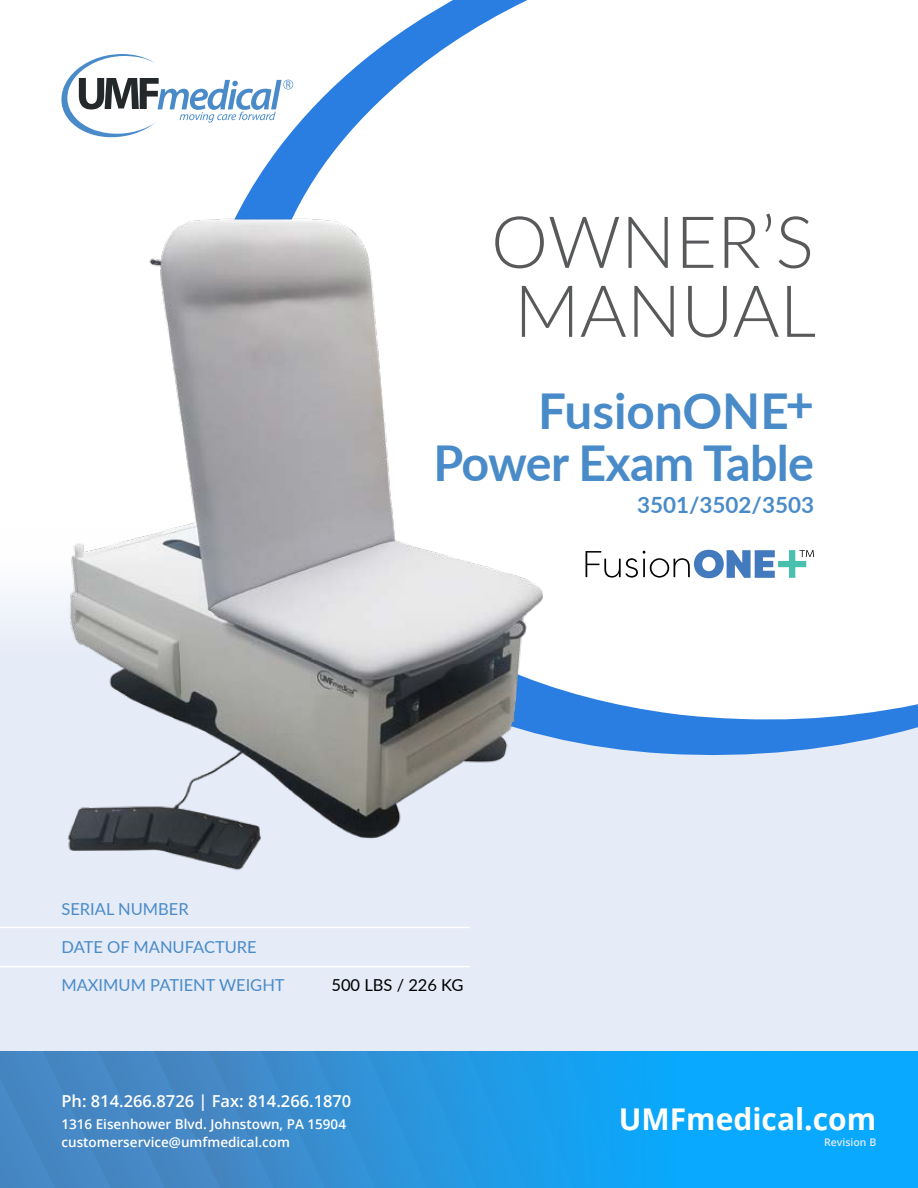
<style>
.page{position:relative;width:918px;height:1188px;background:#fff}
.page>*{position:absolute;margin:0;border:0;box-sizing:border-box;transform-origin:0 0}
.t1{font:300 72px/69px "Lato";color:#58595b;text-align:center}
.t2{font:700 49.35px/51.4px "Lato";letter-spacing:-.015em;color:#498bc9;text-align:right}
.t3{font:700 30px "Open Sans";color:#fff}
.t4{font:700 22.35px "Lato";color:#498bc9}
.t5{font:16.5px "Lato";color:#498bc9}
.t6{font:600 16.5px "Open Sans";color:#fff}
.t7{font:16.5px "Lato";color:#000}
.t8{font:600 13.5px/18px "Open Sans";color:#fff}
.t9{font:600 10.5px "Open Sans";color:#e5ebf7}
</style>
<div class="page">
<div style="left:0;top:692px;width:918px;height:359px;background:#e5ebf7"></div>
<div style="left:0;top:527px;width:272px;height:165px;background:linear-gradient(to bottom,#fff,#e0e7f6)"></div>
<svg style="left:245px;top:0;width:673px;height:755px"></svg>
<hr style="left:0;top:927px;width:470px;height:1px;background:#fff">
<hr style="left:0;top:966px;width:470px;height:1px;background:#fff">
<div style="left:0;top:1051px;width:918px;height:137px;background:linear-gradient(to right,#5081b9,#00b0ff)"></div>
<img style="left:9px;top:199px;width:548px;height:919px">
<svg style="left:586px;top:550px;width:228px;height:28px"></svg>
<svg style="left:61px;top:54px;width:232px;height:83px"></svg>
<h1 class="t1" style="left:491px;top:205px;width:327px">OWNER’S<br>MANUAL</h1>
<h2 class="t2" style="left:433px;top:383px;width:382px">FusionONE+<br>Power Exam Table</h2>
<p class="t5" style="left:61px;top:897px;width:129px">SERIAL NUMBER</p>
<p class="t5" style="left:61px;top:935px;width:197px">DATE OF MANUFACTURE</p>
<p class="t5" style="left:61px;top:973px;width:225px">MAXIMUM PATIENT WEIGHT</p>
<p class="t7" style="left:331px;top:973px;width:134px">500 LBS / 226 KG</p>
<p class="t6" style="left:61px;top:1090px;width:291px">Ph: 814.266.8726 | Fax: 814.266.1870</p>
<p class="t8" style="left:61px;top:1115px;width:286px">1316 Eisenhower Blvd. Johnstown, PA 15904 customerservice@umfmedical.com</p>
<h3 class="t4" style="left:637px;top:489px;width:178px">3501/3502/3503</h3>
<h3 class="t3" style="left:619px;top:1098px;width:259px">UMFmedical.com</h3>
<p class="t9" style="left:824px;top:1135px;width:54px">Revision B</p>
</div>
